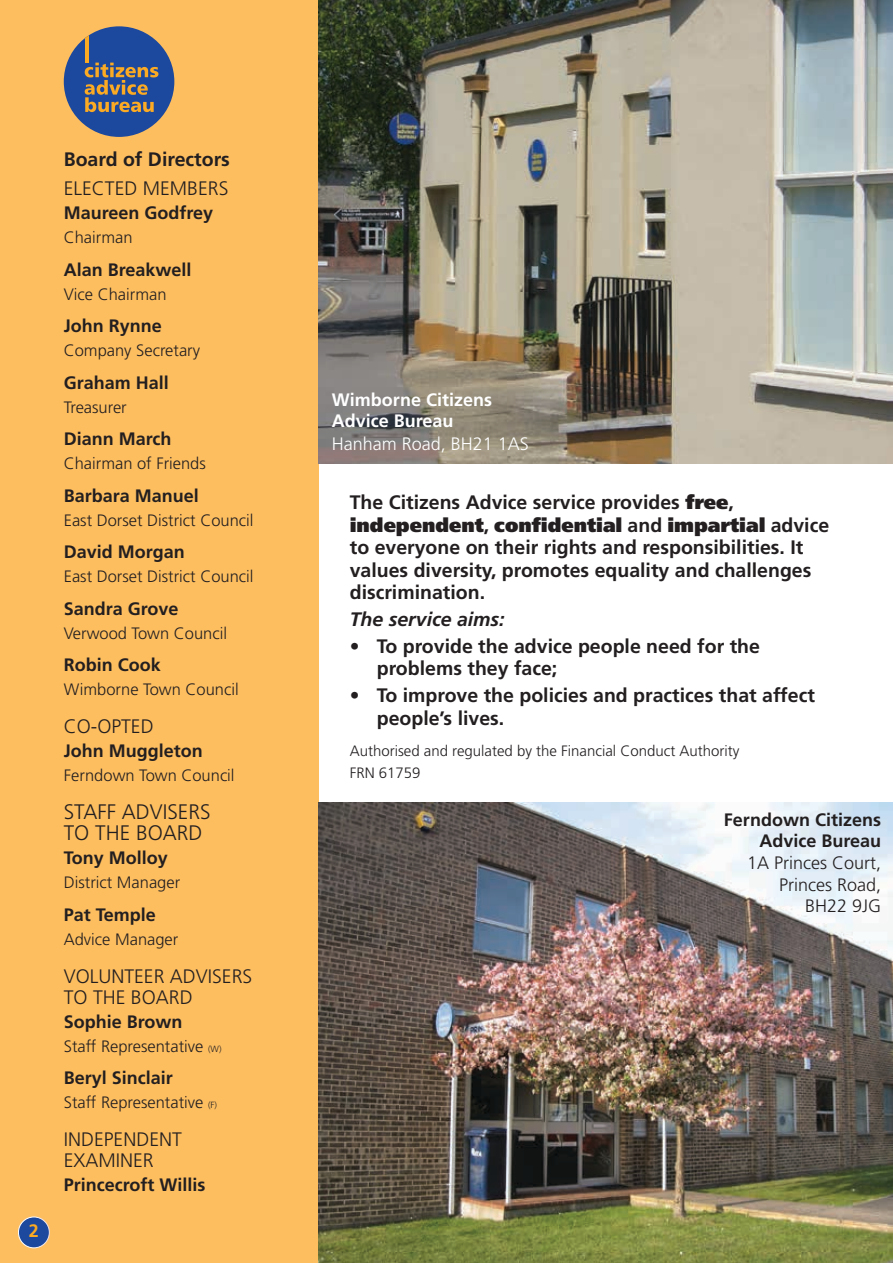
<style>
.page{position:relative;width:893px;height:1263px;background:#fff}
.page>*{position:absolute;margin:0;border:0;box-sizing:border-box;transform-origin:0 0}
.t1{font:300 21px/21px "Frutiger LT";color:#231f20}
.t2{font:700 19.5px/22.5px "Frutiger LT";color:#231f20}
.t3{font:300 19.5px/21px "Frutiger LT";color:#231f20}
.t4{font:italic 700 19.5px "Frutiger LT";color:#231f20}
.t5{font:700 18px/21.6px "Frutiger LT";color:#231f20;text-align:right}
.t6{font:300 18px/21.6px "Frutiger LT";color:#231f20;text-align:right}
.t7{font:700 18px/21.6px "Frutiger LT";color:#fff}
.t8{font:300 18px "Frutiger LT";color:#fff}
.t9{font:700 18px "Frutiger LT";color:#fbaa23}
.t10{font:300 16.5px "Frutiger LT";color:#231f20}
.t11{font:300 15px/22.5px "Frutiger LT";color:#231f20}
.s1{font-size:9px}
.s2{font-weight:900}
</style>
<div class="page">
<div style="left:0;top:0;width:319px;height:1263px;background:#fdbe60"></div>
<div style="left:18px;top:1217px;width:31px;height:31px;background:#1c499d;border-radius:50%"></div>
<div style="left:18px;top:1217px;width:32px;height:31px;border:1px solid #fff;border-radius:50%"></div>
<div style="left:64px;top:26px;width:110px;height:111px;background:#1c499d;border-radius:50%"></div>
<svg style="left:85px;top:35px;width:4px;height:27px"></svg>
<svg style="left:85px;top:63px;width:73px;height:49px"></svg>
<img style="left:319px;top:0;width:574px;height:463px">
<img style="left:319px;top:802px;width:574px;height:461px">
<p class="t9" style="left:29px;top:1220px;width:12px">2</p>
<p class="t2" style="left:64px;top:148px;width:168px">Board of Directors</p>
<p class="t3" style="left:64px;top:178px;width:166px">ELECTED MEMBERS</p>
<p class="t5" style="left:64px;top:202px;width:151px">Maureen Godfrey</p>
<p class="t10" style="left:64px;top:228px;width:70px">Chairman</p>
<p class="t5" style="left:64px;top:259px;width:129px">Alan Breakwell</p>
<p class="t10" style="left:64px;top:285px;width:104px">Vice Chairman</p>
<p class="t5" style="left:64px;top:315px;width:100px">John Rynne</p>
<p class="t10" style="left:64px;top:341px;width:138px">Company Secretary</p>
<p class="t5" style="left:64px;top:372px;width:107px">Graham Hall</p>
<p class="t10" style="left:64px;top:398px;width:64px">Treasurer</p>
<p class="t5" style="left:64px;top:428px;width:109px">Diann March</p>
<p class="t10" style="left:64px;top:454px;width:144px">Chairman of Friends</p>
<p class="t5" style="left:64px;top:485px;width:137px">Barbara Manuel</p>
<p class="t10" style="left:64px;top:511px;width:191px">East Dorset District Council</p>
<p class="t5" style="left:64px;top:541px;width:123px">David Morgan</p>
<p class="t10" style="left:64px;top:567px;width:191px">East Dorset District Council</p>
<p class="t5" style="left:64px;top:598px;width:116px">Sandra Grove</p>
<p class="t10" style="left:64px;top:624px;width:165px">Verwood Town Council</p>
<p class="t5" style="left:64px;top:654px;width:99px">Robin Cook</p>
<p class="t10" style="left:64px;top:680px;width:176px">Wimborne Town Council</p>
<p class="t3" style="left:64px;top:716px;width:91px">CO-OPTED</p>
<p class="t5" style="left:64px;top:740px;width:140px">John Muggleton</p>
<p class="t10" style="left:64px;top:766px;width:172px">Ferndown Town Council</p>
<p class="t1" style="left:64px;top:802px;width:148px">STAFF ADVISERS<br>TO THE BOARD</p>
<p class="t5" style="left:64px;top:847px;width:106px">Tony Molloy</p>
<p class="t10" style="left:64px;top:873px;width:118px">District Manager</p>
<p class="t5" style="left:64px;top:904px;width:94px">Pat Temple</p>
<p class="t10" style="left:64px;top:930px;width:116px">Advice Manager</p>
<p class="t3" style="left:64px;top:966px;width:190px">VOLUNTEER ADVISERS<br>TO THE BOARD</p>
<p class="t5" style="left:64px;top:1011px;width:120px">Sophie Brown</p>
<p class="t10" style="left:64px;top:1037px;width:159px">Staff Representative <span class="s1">(W)</span></p>
<p class="t5" style="left:64px;top:1067px;width:111px">Beryl Sinclair</p>
<p class="t10" style="left:64px;top:1093px;width:155px">Staff Representative <span class="s1">(F)</span></p>
<p class="t3" style="left:64px;top:1129px;width:120px">INDEPENDENT<br>EXAMINER</p>
<p class="t5" style="left:64px;top:1174px;width:143px">Princecroft Willis</p>
<p class="t7" style="left:332px;top:389px;width:162px">Wimborne Citizens<br>Advice Bureau</p>
<p class="t8" style="left:332px;top:433px;width:199px">Hanham Road, BH21 1AS</p>
<p class="t2" style="left:350px;top:491px;width:481px">The Citizens Advice service provides <span class="s2">free</span>, <span class="s2">independent</span>, <span class="s2">confidential</span> and <span class="s2">impartial</span> advice to everyone on their rights and responsibilities. It values diversity, promotes equality and challenges discrimination.</p>
<p class="t4" style="left:350px;top:608px;width:156px">The service aims:</p>
<p class="t2" style="left:377px;top:635px;width:385px;text-indent:-27px">• To provide the advice people need for the problems they face;</p>
<p class="t2" style="left:377px;top:684px;width:440px;text-indent:-27px">• To improve the policies and practices that affect people’s lives.</p>
<p class="t11" style="left:350px;top:739px;width:391px">Authorised and regulated by the Financial Conduct Authority<br>FRN 61759</p>
<p class="t5" style="left:724px;top:809px;width:159px">Ferndown Citizens<br>Advice Bureau</p>
<p class="t6" style="left:747px;top:852px;width:136px">1A Princes Court,<br>Princes Road,<br>BH22 9JG</p>
</div>
